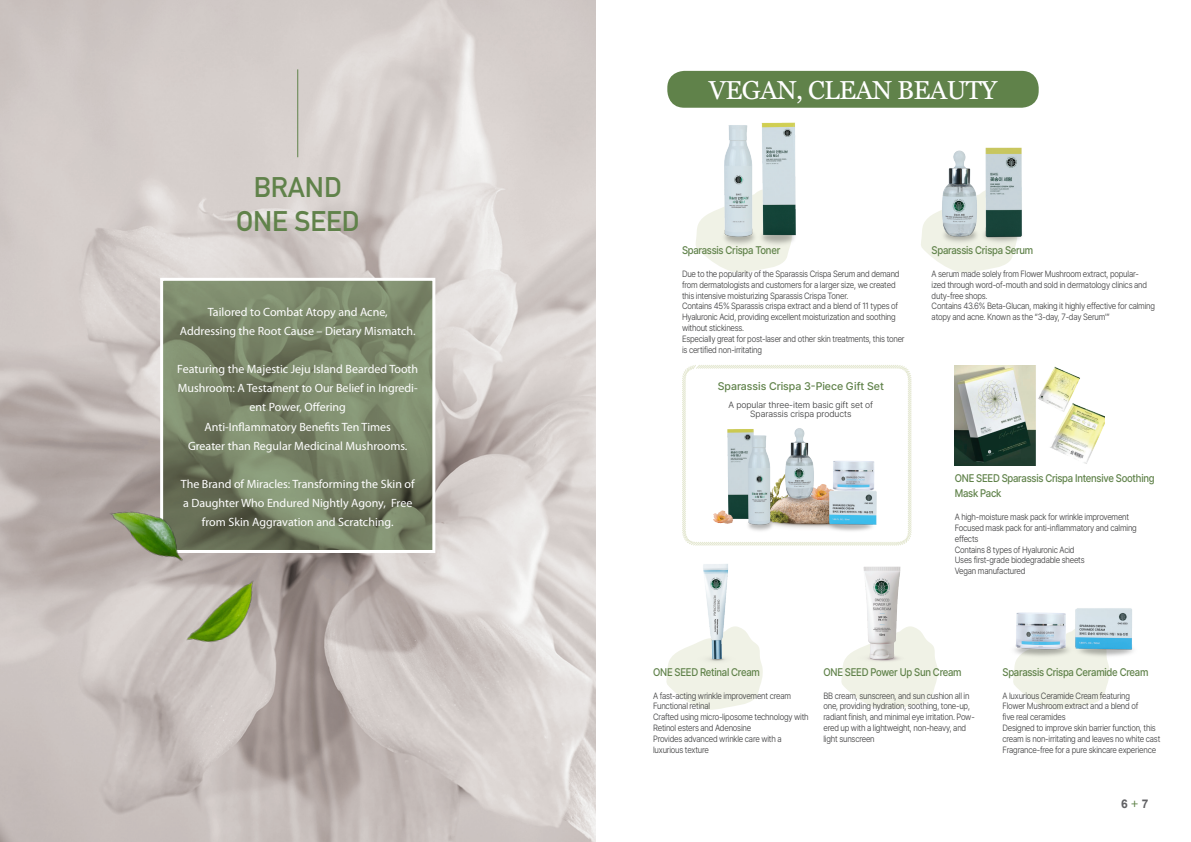
<style>
.page{position:relative;width:1191px;height:842px;background:#fff}
.page>*{position:absolute;margin:0;border:0;box-sizing:border-box;transform-origin:0 0}
.t1{font:700 28px "DIN Alternate";color:#60824a}
.t2{font:26px "Georgia";letter-spacing:-.025em;color:#fff}
.t3{font:12px/19px "Myriad Pro";color:#fff;text-align:center}
.t4{font:700 12px "Arial";color:#616164}
.t5{font:500 11px/15px "Pretendard";letter-spacing:-.025em;color:#60824a;scale:.9 1}
.t6{font:500 11px "Pretendard";color:#60824a}
.t7{font:300 9px/10.8px "Pretendard";letter-spacing:-.025em;color:#3e3e3f;scale:.9 1}
.t8{font:300 9px "Pretendard";color:#3e3e3f}
.s1{font-family:"Ko Pub Dotum PM";font-weight:400;color:#60824a}
</style>
<div class="page">
<div style="left:667px;top:71px;width:371px;height:37px;background:#60824a;border-radius:17px"></div>
<svg style="left:682px;top:365px;width:230px;height:181px"></svg>
<img style="left:0;top:0;width:595px;height:842px">
<svg style="left:164px;top:282px;width:267px;height:267px;background:#798568"></svg>
<div style="left:160px;top:278px;width:275px;height:275px;border:3px solid #fff"></div>
<img style="left:98px;top:474px;width:178px;height:207px">
<img style="left:702px;top:418px;width:191px;height:118px">
<img style="left:954px;top:365px;width:150px;height:100px">
<svg style="left:921px;top:224px;width:94px;height:49px"></svg>
<svg style="left:696px;top:214px;width:94px;height:59px"></svg>
<svg style="left:666px;top:629px;width:97px;height:81px"></svg>
<svg style="left:841px;top:626px;width:97px;height:84px"></svg>
<svg style="left:1013px;top:664px;width:96px;height:46px"></svg>
<img style="left:1014px;top:608px;width:119px;height:56px">
<img style="left:924px;top:147px;width:98px;height:99px">
<img style="left:709px;top:122px;width:87px;height:124px">
<img style="left:694px;top:564px;width:48px;height:107px">
<img style="left:853px;top:566px;width:58px;height:102px">
<hr style="left:297px;top:69px;width:1px;height:88px;background:#60824a">
<p class="t1" style="left:254px;top:166px;width:90px">BRAND</p>
<p class="t1" style="left:236px;top:200px;width:125px">ONE SEED</p>
<p class="t3" style="left:208px;top:303px;width:181px">Tailored to Combat Atopy and Acne,</p>
<p class="t3" style="left:180px;top:322px;width:237px">Addressing the Root Cause – Dietary Mismatch.</p>
<p class="t3" style="left:177px;top:360px;width:242px">Featuring the Majestic Jeju Island Bearded Tooth<br>Mushroom: A Testament to Our Belief in Ingredi&shy;ent Power, Offering</p>
<p class="t3" style="left:205px;top:417px;width:188px">Anti-Inflammatory Benefits Ten Times</p>
<p class="t3" style="left:188px;top:436px;width:221px">Greater than Regular Medicinal Mushrooms.</p>
<p class="t3" style="left:181px;top:474px;width:235px">The Brand of Miracles: Transforming the Skin of a Daughter Who Endured Nightly Agony, Free from Skin Aggravation and Scratching.</p>
<p class="t2" style="left:709px;top:71px;width:290px">VEGAN, CLEAN BEAUTY</p>
<p class="t5" style="left:682px;top:242px;width:111px">Sparassis Crispa Toner</p>
<p class="t7" style="left:682px;top:268px;width:243px">Due to the popularity of the Sparassis Crispa Serum and demand from dermatologists and customers for a larger size, we created this intensive moisturizing Sparassis Crispa Toner.</p>
<p class="t7" style="left:682px;top:301px;width:242px">Contains 45% Sparassis crispa extract and a blend of 11 types of<br>Hyaluronic Acid, providing excellent moisturization and soothing without stickiness.</p>
<p class="t7" style="left:682px;top:333px;width:249px">Especially great for post-laser and other skin treatments, this toner is certified non-irritating</p>
<p class="t6" style="left:718px;top:378px;width:168px">Sparassis Crispa 3-Piece Gift Set</p>
<p class="t8" style="left:728px;top:398px;width:146px">A popular three-item basic gift set of</p>
<p class="t8" style="left:750px;top:407px;width:103px">Sparassis crispa products</p>
<p class="t5" style="left:931px;top:242px;width:114px">Sparassis Crispa Serum</p>
<p class="t7" style="left:931px;top:268px;width:241px">A serum made solely from Flower Mushroom extract, popular&shy;ized through word-of-mouth and sold in dermatology clinics and duty-free shops.</p>
<p class="t7" style="left:931px;top:301px;width:250px">Contains 43.6% Beta-Glucan, making it highly effective for calming atopy and acne. Known as the “3-day, 7-day Serum'”</p>
<p class="t5" style="left:954px;top:471px;width:223px">ONE SEED Sparassis Crispa Intensive Soothing<br>Mask Pack</p>
<p class="t7" style="left:954px;top:511px;width:195px">A high-moisture mask pack for wrinkle improvement</p>
<p class="t7" style="left:954px;top:522px;width:204px">Focused mask pack for anti-inflammatory and calming effects</p>
<p class="t7" style="left:954px;top:544px;width:135px">Contains 8 types of Hyaluronic Acid</p>
<p class="t7" style="left:954px;top:555px;width:146px">Uses first-grade biodegradable sheets</p>
<p class="t7" style="left:954px;top:565px;width:80px">Vegan manufactured</p>
<p class="t5" style="left:653px;top:664px;width:120px">ONE SEED Retinal Cream</p>
<p class="t7" style="left:653px;top:690px;width:155px">A fast-acting wrinkle improvement cream</p>
<p class="t7" style="left:653px;top:701px;width:65px">Functional retinal</p>
<p class="t7" style="left:653px;top:711px;width:174px">Crafted using micro-liposome technology with<br>Retinol esters and Adenosine</p>
<p class="t7" style="left:653px;top:733px;width:144px">Provides advanced wrinkle care with a</p>
<p class="t7" style="left:653px;top:744px;width:63px">luxurious texture</p>
<p class="t5" style="left:823px;top:664px;width:155px">ONE SEED Power Up Sun Cream</p>
<p class="t7" style="left:823px;top:690px;width:170px">BB cream, sunscreen, and sun cushion all in one, providing hydration, soothing, tone-up, radiant finish, and minimal eye irritation. Pow&shy;ered up with a lightweight, non-heavy, and light sunscreen</p>
<p class="t5" style="left:1002px;top:664px;width:164px">Sparassis Crispa Ceramide Cream</p>
<p class="t7" style="left:1002px;top:690px;width:143px">A luxurious Ceramide Cream featuring</p>
<p class="t7" style="left:1002px;top:701px;width:152px">Flower Mushroom extract and a blend of</p>
<p class="t7" style="left:1002px;top:711px;width:72px">five real ceramides</p>
<p class="t7" style="left:1002px;top:722px;width:177px">Designed to improve skin barrier function, this cream is non-irritating and leaves no white cast</p>
<p class="t7" style="left:1002px;top:744px;width:172px">Fragrance-free for a pure skincare experience</p>
<p class="t4" style="left:1121px;top:796px;width:29px">6<span class="s1">+</span>7</p>
</div>
